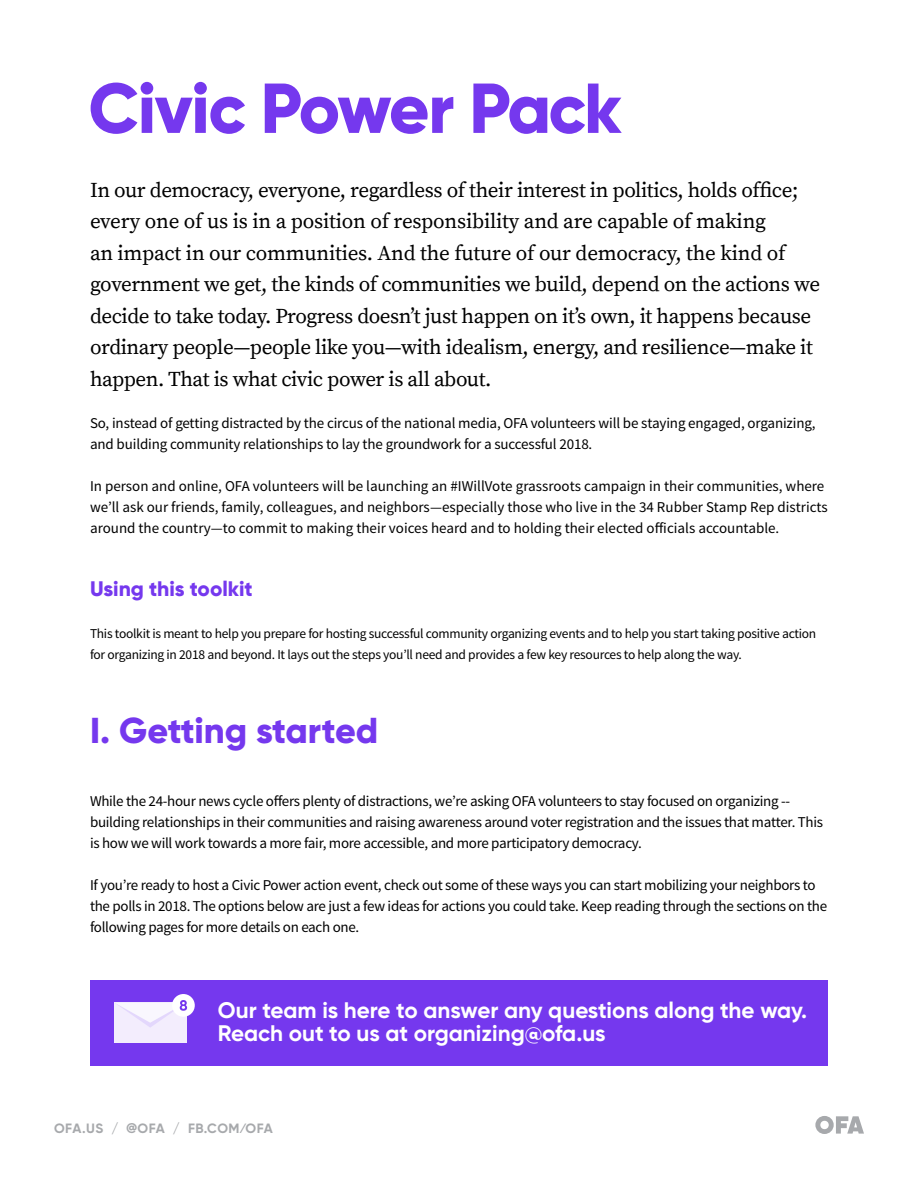
<style>
.page{position:relative;width:918px;height:1188px;background:#fff}
.page>*{position:absolute;margin:0;border:0;box-sizing:border-box;transform-origin:0 0}
.t1{font:800 70.5px "Gilroy";letter-spacing:-.025em;color:#7538ee}
.t2{font:800 36px "Gilroy";letter-spacing:-.005em;color:#7538ee}
.t3{font:700 22.5px/22.5px "Gilroy";color:#fff}
.t4{font:21px/31.5px "Source Serif Pro";letter-spacing:-.02em;color:#000}
.t5{font:800 21px "Gilroy";color:#7538ee}
.t6{font:15px/21px "Source Sans Pro";letter-spacing:-.02em;color:#000}
.t7{font:15px/21px "Source Sans Pro";color:#000}
.t8{font:13.5px/21px "Source Sans Pro";letter-spacing:-.02em;color:#000}
.t9{font:700 13.5px "Gilroy";letter-spacing:.04em;color:#a7a9ac}
.s1{font-family:"Sharp Sans No 1"}
</style>
<div class="page">
<svg style="left:815px;top:1116px;width:49px;height:18px"></svg>
<div style="left:90px;top:980px;width:738px;height:85px;background:#7538ee"></div>
<div style="left:114px;top:1002px;width:72px;height:41px;background:#f3edfd"></div>
<div style="left:172px;top:994px;width:23px;height:23px;background:#fff;border-radius:50%"></div>
<svg style="left:118px;top:1000px;width:69px;height:28px"></svg>
<h1 class="t1" style="left:88px;top:64px;width:535px">Civic Power Pack</h1>
<p class="t4" style="left:90px;top:175px;width:732px">In our democracy, everyone, regardless of their interest in politics, holds office; every one of us is in a position of responsibility and are capable of making<br>an impact in our communities. And the future of our democracy, the kind of government we get, the kinds of communities we build, depend on the actions we decide to take today. Progress doesn’t just happen on it’s own, it happens because ordinary people—people like you—with idealism, energy, and resilience—make it happen. That is what civic power is all about.</p>
<p class="t6" style="left:90px;top:413px;width:727px">So, instead of getting distracted by the circus of the national media, OFA volunteers will be staying engaged, organizing, and building community relationships to lay the groundwork for a successful 2018.</p>
<p class="t7" style="left:90px;top:476px;width:739px">In person and online, OFA volunteers will be launching an #IWillVote grassroots campaign in their communities, where we’ll ask our friends, family, colleagues, and neighbors—especially those who live in the 34 Rubber Stamp Rep districts around the country—to commit to making their voices heard and to holding their elected officials accountable.</p>
<h3 class="t5" style="left:90px;top:575px;width:164px">Using this toolkit</h3>
<p class="t8" style="left:90px;top:623px;width:728px">This toolkit is meant to help you prepare for hosting successful community organizing events and to help you start taking positive action for organizing in 2018 and beyond. It lays out the steps you’ll need and provides a few key resources to help along the way.</p>
<h2 class="t2" style="left:90px;top:708px;width:290px">I. Getting started</h2>
<p class="t6" style="left:90px;top:791px;width:735px">While the 24-hour news cycle offers plenty of distractions, we’re asking OFA volunteers to stay focused on organizing -- building relationships in their communities and raising awareness around voter registration and the issues that matter. This is how we will work towards a more fair, more accessible, and more participatory democracy.</p>
<p class="t6" style="left:90px;top:875px;width:739px">If you’re ready to host a Civic Power action event, check out some of these ways you can start mobilizing your neighbors to the polls in 2018. The options below are just a few ideas for actions you could take. Keep reading through the sections on the following pages for more details on each one.</p>
<h3 class="t3" style="left:218px;top:999px;width:591px">Our team is here to answer any questions along the way.<br>Reach out to us at organizing@ofa.us</h3>
<p class="t9" style="left:54px;top:1120px;width:220px">OFA.US / <span class="s1">@</span>OFA / FB.COM ⁄OFA</p>
</div>
